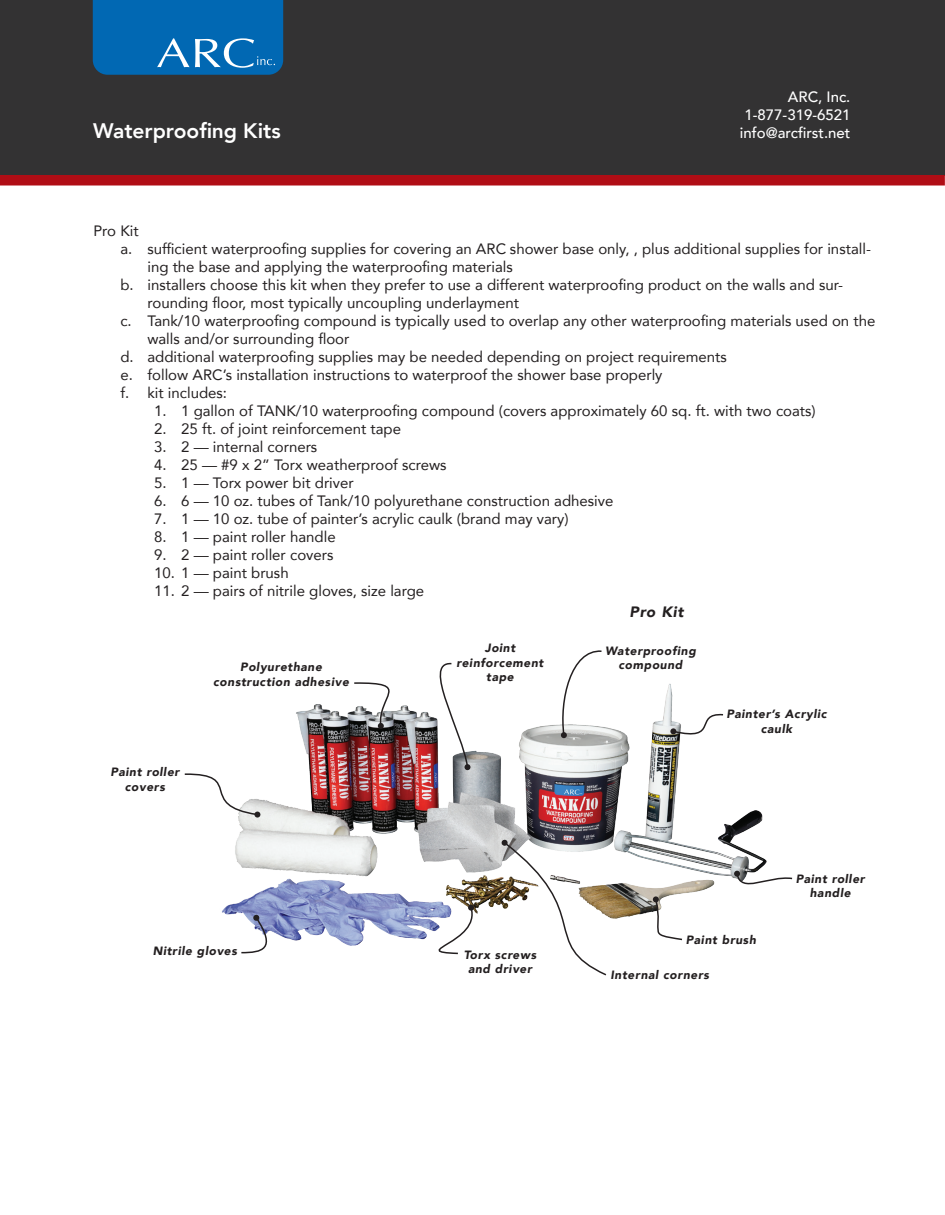
<style>
.page{position:relative;width:945px;height:1215px;background:#fff}
.page>*{position:absolute;margin:0;border:0;box-sizing:border-box;transform-origin:0 0}
.t1{font:800 21px "Avenir";color:#fff}
.t2{font:15px "Avenir";color:#231f20}
.t3{font:500 15px/18px "Avenir";color:#fff;text-align:right}
.t4{font:italic 900 15px "Avenir";letter-spacing:.05em;color:#231f20}
.t5{font:italic 900 12px/14.4px "Avenir";letter-spacing:.05em;color:#231f20;text-align:center}
</style>
<div class="page">
<div style="left:0;top:0;width:945px;height:175px;background:#333233"></div>
<div style="left:0;top:175px;width:945px;height:11px;background:#b00d15"></div>
<svg style="left:93px;top:0;width:190px;height:75px;background:#0e6fb5"></svg>
<img style="left:222px;top:684px;width:545px;height:262px">
<svg style="left:184px;top:773px;width:76px;height:45px"></svg>
<svg style="left:734px;top:871px;width:59px;height:24px"></svg>
<svg style="left:421px;top:662px;width:50px;height:108px"></svg>
<svg style="left:559px;top:650px;width:44px;height:88px"></svg>
<svg style="left:670px;top:713px;width:55px;height:29px"></svg>
<svg style="left:353px;top:682px;width:62px;height:47px"></svg>
<svg style="left:240px;top:915px;width:37px;height:39px"></svg>
<svg style="left:502px;top:840px;width:106px;height:136px"></svg>
<svg style="left:645px;top:896px;width:39px;height:45px"></svg>
<svg style="left:405px;top:905px;width:76px;height:50px"></svg>
<h1 class="t1" style="left:93px;top:114px;width:189px">Waterproofing Kits</h1>
<p class="t3" style="left:740px;top:87px;width:112px">ARC, Inc.<br>1-877-319-6521 info@arcfirst.net</p>
<p class="t2" style="left:93px;top:219px;width:47px">Pro Kit</p>
<p class="t2" style="left:120px;top:237px;width:752px">a. sufficient waterproofing supplies for covering an ARC shower base only, , plus additional supplies for install-</p>
<p class="t2" style="left:147px;top:255px;width:367px">ing the base and applying the waterproofing materials</p>
<p class="t2" style="left:120px;top:273px;width:724px">b. installers choose this kit when they prefer to use a different waterproofing product on the walls and sur-</p>
<p class="t2" style="left:147px;top:291px;width:373px">rounding floor, most typically uncoupling underlayment</p>
<p class="t2" style="left:120px;top:309px;width:757px">c. Tank/10 waterproofing compound is typically used to overlap any other waterproofing materials used on the</p>
<p class="t2" style="left:147px;top:327px;width:204px">walls and/or surrounding floor</p>
<p class="t2" style="left:120px;top:345px;width:608px">d. additional waterproofing supplies may be needed depending on project requirements</p>
<p class="t2" style="left:120px;top:363px;width:544px">e. follow ARC’s installation instructions to waterproof the shower base properly</p>
<p class="t2" style="left:120px;top:381px;width:108px">f. kit includes:</p>
<p class="t2" style="left:154px;top:399px;width:663px">1. 1 gallon of TANK/10 waterproofing compound (covers approximately 60 sq. ft. with two coats)</p>
<p class="t2" style="left:154px;top:417px;width:248px">2. 25 ft. of joint reinforcement tape</p>
<p class="t2" style="left:154px;top:435px;width:165px">3. 2 — internal corners</p>
<p class="t2" style="left:154px;top:453px;width:294px">4. 25 — #9 x 2” Torx weatherproof screws</p>
<p class="t2" style="left:154px;top:471px;width:201px">5. 1 — Torx power bit driver</p>
<p class="t2" style="left:154px;top:489px;width:461px">6. 6 — 10 oz. tubes of Tank/10 polyurethane construction adhesive</p>
<p class="t2" style="left:154px;top:507px;width:416px">7. 1 — 10 oz. tube of painter’s acrylic caulk (brand may vary)</p>
<p class="t2" style="left:154px;top:525px;width:183px">8. 1 — paint roller handle</p>
<p class="t2" style="left:154px;top:543px;width:181px">9. 2 — paint roller covers</p>
<p class="t2" style="left:154px;top:561px;width:136px">10. 1 — paint brush</p>
<p class="t2" style="left:154px;top:579px;width:272px">11. 2 — pairs of nitrile gloves, size large</p>
<p class="t5" style="left:110px;top:765px;width:71px">Paint roller covers</p>
<p class="t5" style="left:213px;top:660px;width:137px">Polyurethane construction adhesive</p>
<p class="t5" style="left:153px;top:944px;width:86px">Nitrile gloves</p>
<p class="t5" style="left:457px;top:641px;width:88px">Joint reinforcement tape</p>
<p class="t5" style="left:464px;top:947px;width:74px">Torx screws and driver</p>
<p class="t4" style="left:629px;top:599px;width:56px">Pro Kit</p>
<p class="t5" style="left:605px;top:644px;width:92px">Waterproofing compound</p>
<p class="t5" style="left:726px;top:707px;width:102px">Painter’s Acrylic caulk</p>
<p class="t5" style="left:796px;top:871px;width:71px">Paint roller handle</p>
<p class="t5" style="left:686px;top:932px;width:72px">Paint brush</p>
<p class="t5" style="left:610px;top:967px;width:100px">Internal corners</p>
</div>
